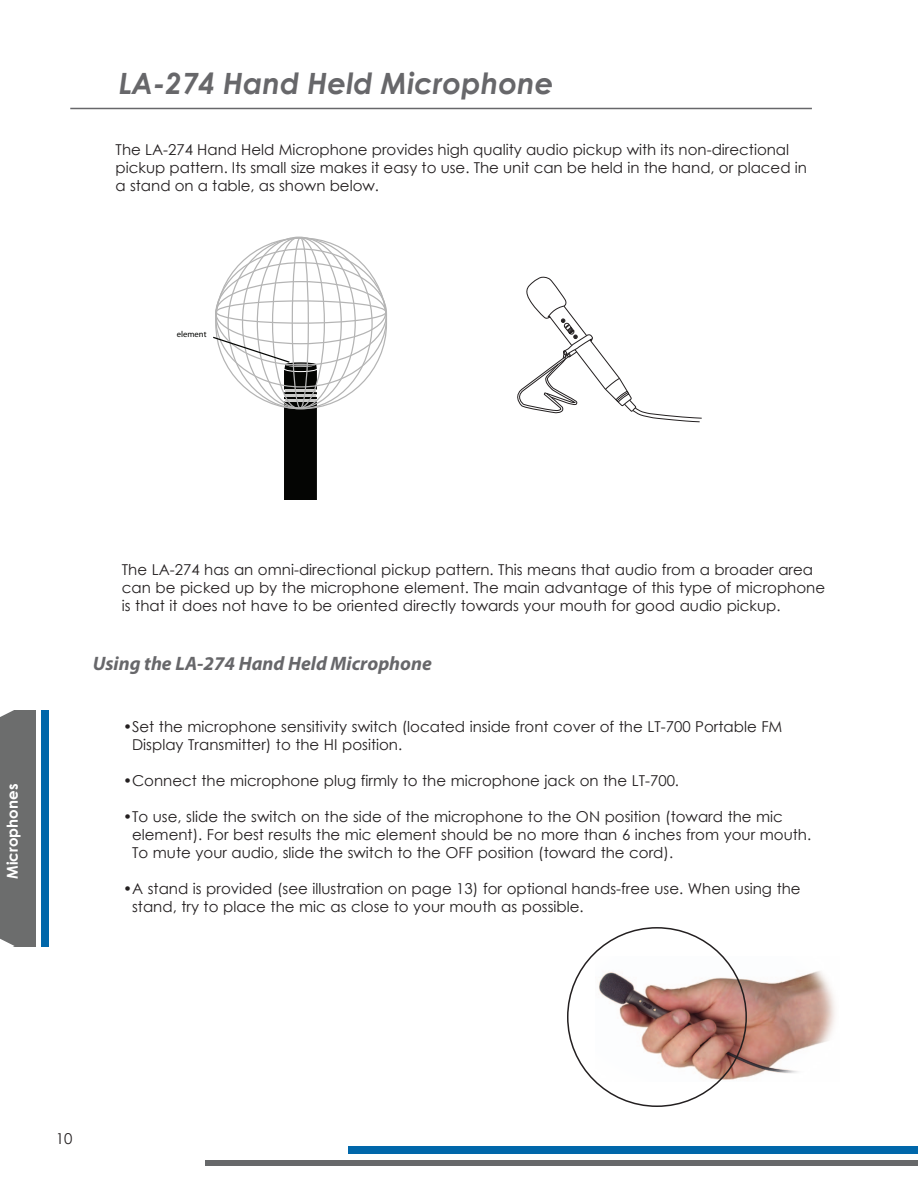
<style>
.page{position:relative;width:918px;height:1188px;background:#fff}
.page>*{position:absolute;margin:0;border:0;box-sizing:border-box;transform-origin:0 0}
.t1{font:italic 700 29.4px "Century Gothic";color:#67676a}
.t2{font:italic 700 19.5px "Myriad Pro";color:#67676a}
.t3{font:15px/18px "Century Gothic";color:#231f20}
.t4{font:700 15px "Century Gothic";color:#fff}
.t5{font:italic 8.7px "Avant Garde";color:#040503}
</style>
<div class="page">
<div style="left:205px;top:1160px;width:713px;height:6px;background:#67686a"></div>
<div style="left:0;top:710px;width:36px;height:236px;background:#6c6d6d"></div>
<svg style="left:0;top:710px;width:14px;height:7px"></svg>
<div style="left:41px;top:711px;width:8px;height:236px;background:#0067aa"></div>
<svg style="left:0;top:938px;width:15px;height:9px"></svg>
<div style="left:348px;top:1147px;width:570px;height:7px;background:#0067aa"></div>
<hr style="left:70px;top:108px;width:742px;height:1px;background:#67676a">
<div style="left:292px;top:237px;width:17px;height:172px;border:1px solid #b4b4b4;border-radius:50%"></div>
<div style="left:216px;top:300px;width:171px;height:24px;border:1px solid #b4b4b4;border-radius:50%"></div>
<svg style="left:213px;top:336px;width:105px;height:163px"></svg>
<svg style="left:517px;top:277px;width:184px;height:145px"></svg>
<img style="left:595px;top:956px;width:240px;height:125px">
<h1 class="t1" style="left:119px;top:61px;width:436px">LA-274 Hand Held Microphone</h1>
<p class="t3" style="left:116px;top:141px;width:693px">The LA-274 Hand Held Microphone provides high quality audio pickup with its non-directional pickup pattern. Its small size makes it easy to use. The unit can be held in the hand, or placed in a stand on a table, as shown below.</p>
<p class="t5" style="left:177px;top:328px;width:31px">element</p>
<p class="t4" style="left:1px;top:879px;width:96px;rotate:-90deg">Microphones</p>
<p class="t3" style="left:122px;top:560px;width:705px">The LA-274 has an omni-directional pickup pattern. This means that audio from a broader area can be picked up by the microphone element. The main advantage of this type of microphone is that it does not have to be oriented directly towards your mouth for good audio pickup.</p>
<h2 class="t2" style="left:93px;top:651px;width:341px">Using the LA-274 Hand Held Microphone</h2>
<p class="t3" style="left:132px;top:718px;width:652px;text-indent:-9px">•Set the microphone sensitivity switch (located inside front cover of the LT-700 Portable FM<br>Display Transmitter) to the HI position.</p>
<p class="t3" style="left:123px;top:772px;width:558px">•Connect the microphone plug firmly to the microphone jack on the LT-700.</p>
<p class="t3" style="left:132px;top:808px;width:681px;text-indent:-9px">•To use, slide the switch on the side of the microphone to the ON position (toward the mic element). For best results the mic element should be no more than 6 inches from your mouth.<br>To mute your audio, slide the switch to the OFF position (toward the cord).</p>
<p class="t3" style="left:132px;top:880px;width:670px;text-indent:-9px">•A stand is provided (see illustration on page 13) for optional hands-free use. When using the stand, try to place the mic as close to your mouth as possible.</p>
<p class="t3" style="left:56px;top:1129px;width:18px">10</p>
</div>
